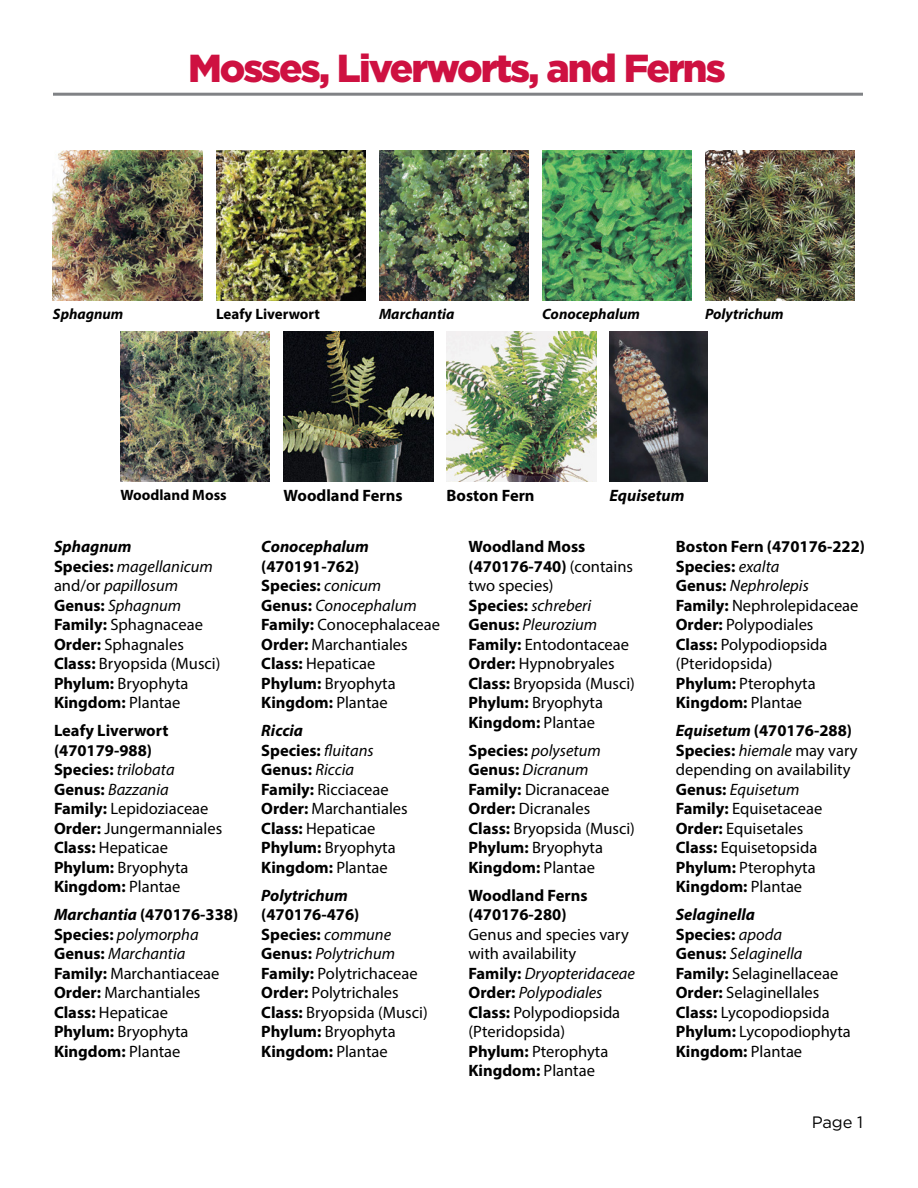
<style>
.page{position:relative;width:918px;height:1188px;background:#fff}
.page>*{position:absolute;margin:0;border:0;box-sizing:border-box;transform-origin:0 0}
.t1{font:900 39px "Gotham";letter-spacing:-.05em;color:#ce1141}
.t2{font:16.5px/19.5px "Myriad Pro";color:#000}
.t3{font:700 16.5px/19.5px "Myriad Pro";color:#000}
.t4{font:italic 700 16.5px "Myriad Pro";color:#000}
.t5{font:16.5px "Gotham";color:#000}
.t6{font:italic 700 15px "Myriad Pro";color:#000}
.t7{font:700 15px "Myriad Pro";color:#000}
.s1{font-weight:700;font-style:italic}
.s2{font-weight:700}
.s3{font-style:italic}
.s4{font-weight:400;font-style:italic}
.s5{font-weight:400}
</style>
<div class="page">
<hr style="left:53px;top:93px;width:810px;height:3px;background:#808285">
<img style="left:53px;top:151px;width:149px;height:149px">
<img style="left:216px;top:151px;width:150px;height:149px">
<img style="left:379px;top:151px;width:150px;height:149px">
<img style="left:542px;top:151px;width:150px;height:149px">
<img style="left:705px;top:151px;width:150px;height:149px">
<img style="left:120px;top:332px;width:150px;height:149px">
<img style="left:284px;top:332px;width:149px;height:149px">
<img style="left:447px;top:332px;width:149px;height:149px">
<img style="left:610px;top:332px;width:98px;height:149px">
<h1 class="t1" style="left:188px;top:46px;width:539px">Mosses, Liverworts, and Ferns</h1>
<p class="t6" style="left:53px;top:304px;width:72px">Sphagnum</p>
<p class="t7" style="left:216px;top:304px;width:106px">Leafy Liverwort</p>
<p class="t6" style="left:379px;top:304px;width:77px">Marchantia</p>
<p class="t6" style="left:542px;top:304px;width:99px">Conocephalum</p>
<p class="t6" style="left:705px;top:304px;width:80px">Polytrichum</p>
<p class="t7" style="left:120px;top:485px;width:108px">Woodland Moss</p>
<p class="t3" style="left:284px;top:485px;width:121px">Woodland Ferns</p>
<p class="t3" style="left:447px;top:485px;width:90px">Boston Fern</p>
<p class="t4" style="left:610px;top:485px;width:77px">Equisetum</p>
<p class="t2" style="left:54px;top:537px;width:168px"><span class="s1">Sphagnum<br></span><span class="s2">Species:</span> <span class="s3">magellanicum </span>and/or <span class="s3">papillosum<br></span><span class="s2">Genus:</span> <span class="s3">Sphagnum<br></span><span class="s2">Family:</span> Sphagnaceae<br><span class="s2">Order:</span> Sphagnales<br><span class="s2">Class:</span> Bryopsida (Musci)<br><span class="s2">Phylum:</span> Bryophyta<br><span class="s2">Kingdom:</span> Plantae</p>
<p class="t3" style="left:54px;top:720px;width:170px">Leafy Liverwort (470179-988)<br>Species: <span class="s4">trilobata<br></span>Genus: <span class="s4">Bazzania<br></span>Family: <span class="s5">Lepidoziaceae<br></span>Order: <span class="s5">Jungermanniales<br></span>Class: <span class="s5">Hepaticae<br></span>Phylum: <span class="s5">Bryophyta<br></span>Kingdom: <span class="s5">Plantae</span></p>
<p class="t3" style="left:54px;top:904px;width:186px"><span class="s3">Marchantia</span> (470176-338)<br>Species: <span class="s4">polymorpha<br></span>Genus: <span class="s4">Marchantia<br></span>Family: <span class="s5">Marchantiaceae<br></span>Order: <span class="s5">Marchantiales<br></span>Class: <span class="s5">Hepaticae<br></span>Phylum: <span class="s5">Bryophyta<br></span>Kingdom: <span class="s5">Plantae</span></p>
<p class="t4" style="left:261px;top:536px;width:109px">Conocephalum</p>
<p class="t3" style="left:261px;top:556px;width:180px">(470191-762)<br>Species: <span class="s4">conicum<br></span>Genus: <span class="s4">Conocephalum<br></span>Family: <span class="s5">Conocephalaceae<br></span>Order: <span class="s5">Marchantiales<br></span>Class: <span class="s5">Hepaticae<br></span>Phylum: <span class="s5">Bryophyta<br></span>Kingdom: <span class="s5">Plantae</span></p>
<p class="t3" style="left:261px;top:720px;width:148px"><span class="s3">Riccia<br></span>Species: <span class="s4">fluitans<br></span>Genus: <span class="s4">Riccia<br></span>Family: <span class="s5">Ricciaceae<br></span>Order: <span class="s5">Marchantiales<br></span>Class: <span class="s5">Hepaticae<br></span>Phylum: <span class="s5">Bryophyta<br></span>Kingdom: <span class="s5">Plantae</span></p>
<p class="t4" style="left:261px;top:884px;width:88px">Polytrichum</p>
<p class="t3" style="left:261px;top:904px;width:168px">(470176-476)<br>Species: <span class="s4">commune<br></span>Genus: <span class="s4">Polytrichum<br></span>Family: <span class="s5">Polytrichaceae<br></span>Order: <span class="s5">Polytrichales<br></span>Class: <span class="s5">Bryopsida (Musci)<br></span>Phylum: <span class="s5">Bryophyta<br></span>Kingdom: <span class="s5">Plantae</span></p>
<p class="t2" style="left:469px;top:537px;width:168px"><span class="s2">Woodland Moss (470176-740)</span> (contains two species)<br><span class="s2">Species:</span> <span class="s3">schreberi<br></span><span class="s2">Genus:</span> <span class="s3">Pleurozium<br></span><span class="s2">Family:</span> Entodontaceae<br><span class="s2">Order:</span> Hypnobryales<br><span class="s2">Class:</span> Bryopsida (Musci)<br><span class="s2">Phylum:</span> Bryophyta<br><span class="s2">Kingdom:</span> Plantae</p>
<p class="t2" style="left:469px;top:740px;width:168px"><span class="s2">Species:</span> <span class="s3">polysetum<br></span><span class="s2">Genus:</span> <span class="s3">Dicranum<br></span><span class="s2">Family:</span> Dicranaceae<br><span class="s2">Order:</span> Dicranales<br><span class="s2">Class:</span> Bryopsida (Musci)<br><span class="s2">Phylum:</span> Bryophyta<br><span class="s2">Kingdom:</span> Plantae</p>
<p class="t3" style="left:469px;top:885px;width:121px">Woodland Ferns (470176-280)</p>
<p class="t2" style="left:469px;top:924px;width:168px">Genus and species vary with availability<br><span class="s2">Family:</span> <span class="s3">Dryopteridaceae<br></span><span class="s2">Order:</span> <span class="s3">Polypodiales<br></span><span class="s2">Class:</span> Polypodiopsida (Pteridopsida)<br><span class="s2">Phylum:</span> Pterophyta<br><span class="s2">Kingdom:</span> Plantae</p>
<p class="t2" style="left:676px;top:537px;width:191px"><span class="s2">Boston Fern (470176-222)<br>Species:</span> <span class="s3">exalta<br></span><span class="s2">Genus:</span> <span class="s3">Nephrolepis<br></span><span class="s2">Family:</span> Nephrolepidaceae<br><span class="s2">Order:</span> Polypodiales<br><span class="s2">Class:</span> Polypodiopsida (Pteridopsida)<br><span class="s2">Phylum:</span> Pterophyta<br><span class="s2">Kingdom:</span> Plantae</p>
<p class="t2" style="left:676px;top:721px;width:183px"><span class="s1">Equisetum</span> <span class="s2">(470176-288)<br>Species:</span> <span class="s3">hiemale</span> may vary depending on availability<br><span class="s2">Genus:</span> <span class="s3">Equisetum<br></span><span class="s2">Family:</span> Equisetaceae<br><span class="s2">Order:</span> Equisetales<br><span class="s2">Class:</span> Equisetopsida<br><span class="s2">Phylum:</span> Pterophyta<br><span class="s2">Kingdom:</span> Plantae</p>
<p class="t2" style="left:676px;top:905px;width:177px"><span class="s1">Selaginella<br></span><span class="s2">Species:</span> <span class="s3">apoda<br></span><span class="s2">Genus:</span> <span class="s3">Selaginella<br></span><span class="s2">Family:</span> Selaginellaceae<br><span class="s2">Order:</span> Selaginellales<br><span class="s2">Class:</span> Lycopodiopsida<br><span class="s2">Phylum:</span> Lycopodiophyta<br><span class="s2">Kingdom:</span> Plantae</p>
<p class="t5" style="left:812px;top:1113px;width:53px">Page 1</p>
</div>
